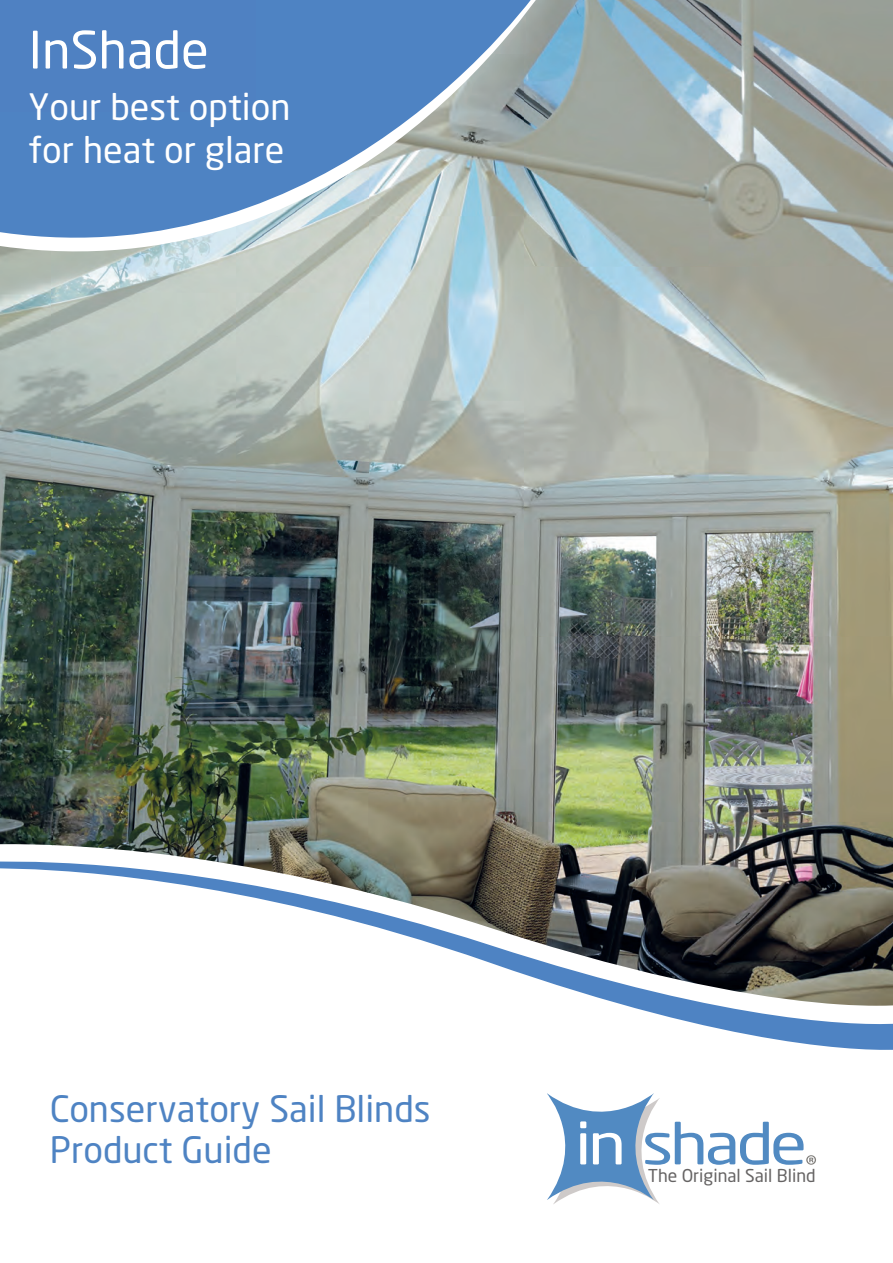
<style>
.page{position:relative;width:893px;height:1263px;background:#fff}
.page>*{position:absolute;margin:0;border:0;box-sizing:border-box;transform-origin:0 0}
.t1{font:51px "Neo Sans";color:#fff}
.t2{font:36px/40.5px "Neo Sans";color:#4e83c3}
.t3{font:36px/43.2px "Neo Sans";color:#fff}
.t4{font:17.55px "Neo Sans";color:#666464}
</style>
<div class="page">
<img style="left:526px;top:0;width:367px;height:860px">
<img style="left:368px;top:308px;width:158px;height:552px">
<img style="left:52px;top:308px;width:316px;height:552px">
<img style="left:0;top:308px;width:53px;height:537px">
<svg style="left:553px;top:1098px;width:107px;height:106px"></svg>
<svg style="left:547px;top:1093px;width:107px;height:107px"></svg>
<svg style="left:580px;top:1121px;width:6px;height:43px"></svg>
<svg style="left:593px;top:1133px;width:29px;height:31px"></svg>
<svg style="left:645px;top:1122px;width:171px;height:43px"></svg>
<svg style="left:541px;top:0;width:23px;height:301px;background:#95acb1"></svg>
<svg style="left:0;top:860px;width:893px;height:190px"></svg>
<svg style="left:0;top:0;width:541px;height:308px;background:#89a9c5"></svg>
<div style="left:0;top:0;width:256px;height:112px;background:#4f81c2"></div>
<h1 class="t1" style="left:28px;top:25px;width:182px">InShade</h1>
<p class="t3" style="left:28px;top:86px;width:263px">Your best option for heat or glare</p>
<p class="t2" style="left:50px;top:1090px;width:382px">Conservatory Sail Blinds<br>Product Guide</p>
<p class="t4" style="left:648px;top:1167px;width:169px">The Original Sail Blind</p>
</div>
